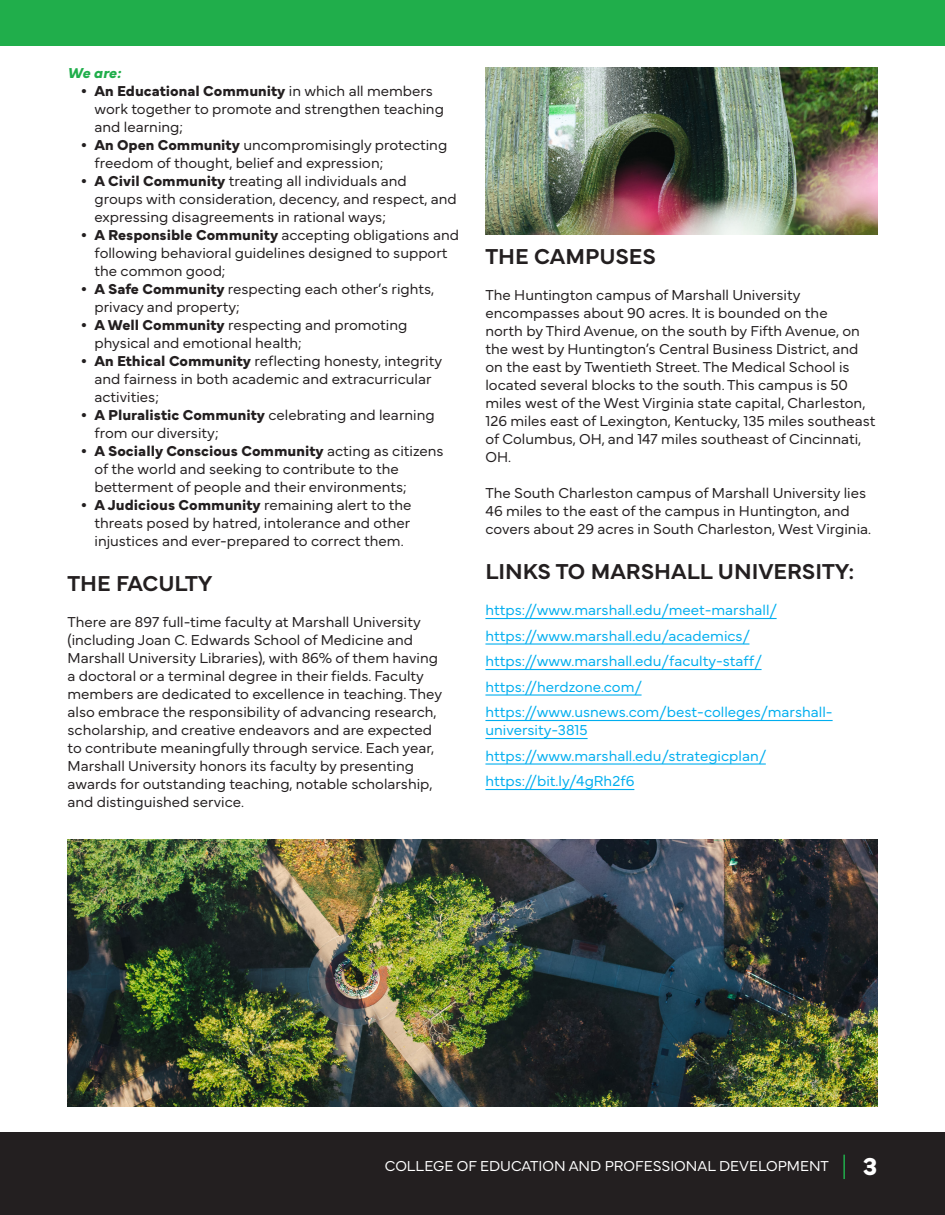
<style>
.page{position:relative;width:945px;height:1215px;background:#fff}
.page>*{position:absolute;margin:0;border:0;box-sizing:border-box;transform-origin:0 0}
.t1{font:700 25.5px "Mundial";color:#fff}
.t2{font:600 22.5px "Mundial";color:#231f20}
.t3{font:300 15px/18px "Mundial";color:#231f20}
.t4{font:300 15px/18px "Mundial";color:#00aeef}
.t5{font:300 15px "Mundial";color:#fff}
.t6{font:italic 700 15px "Mundial";color:#20ae4b}
.s1{font-weight:700}
</style>
<div class="page">
<div style="left:0;top:0;width:945px;height:46px;background:#20ae4b"></div>
<div style="left:0;top:1132px;width:945px;height:83px;background:#231f20"></div>
<hr style="left:843px;top:1155px;width:2px;height:24px;background:#20ae4b">
<hr style="left:485px;top:618px;width:292px;height:1px;background:#00aeef">
<hr style="left:485px;top:643px;width:264px;height:2px;background:#00aeef">
<hr style="left:485px;top:669px;width:277px;height:1px;background:#00aeef">
<hr style="left:485px;top:694px;width:157px;height:2px;background:#00aeef">
<hr style="left:485px;top:720px;width:348px;height:1px;background:#00aeef">
<hr style="left:485px;top:738px;width:103px;height:1px;background:#00aeef">
<hr style="left:485px;top:763px;width:281px;height:2px;background:#00aeef">
<hr style="left:485px;top:789px;width:149px;height:1px;background:#00aeef">
<img style="left:68px;top:840px;width:810px;height:267px">
<img style="left:485px;top:68px;width:393px;height:167px">
<p class="t6" style="left:68px;top:61px;width:55px">We are:</p>
<p class="t3" style="left:94px;top:80px;width:351px;text-indent:-14px"><span class="s1">• An Educational Community</span> in which all members work together to promote and strengthen teaching and learning;</p>
<p class="t3" style="left:94px;top:134px;width:354px;text-indent:-14px"><span class="s1">• An Open Community</span> uncompromisingly protecting freedom of thought, belief and expression;</p>
<p class="t3" style="left:94px;top:170px;width:364px;text-indent:-14px"><span class="s1">• A Civil Community</span> treating all individuals and groups with consideration, decency, and respect, and expressing disagreements in rational ways;</p>
<p class="t3" style="left:94px;top:224px;width:366px;text-indent:-14px"><span class="s1">• A Responsible Community</span> accepting obligations and following behavioral guidelines designed to support the common good;</p>
<p class="t3" style="left:94px;top:278px;width:341px;text-indent:-14px"><span class="s1">• A Safe Community</span> respecting each other’s rights, privacy and property;</p>
<p class="t3" style="left:94px;top:314px;width:315px;text-indent:-14px"><span class="s1">• A Well Community</span> respecting and promoting physical and emotional health;</p>
<p class="t3" style="left:94px;top:350px;width:349px;text-indent:-14px"><span class="s1">• An Ethical Community</span> reflecting honesty, integrity and fairness in both academic and extracurricular activities;</p>
<p class="t3" style="left:94px;top:404px;width:342px;text-indent:-14px"><span class="s1">• A Pluralistic Community</span> celebrating and learning from our diversity;</p>
<p class="t3" style="left:94px;top:440px;width:351px;text-indent:-14px"><span class="s1">• A Socially Conscious Community</span> acting as citizens of the world and seeking to contribute to the betterment of people and their environments;</p>
<p class="t3" style="left:94px;top:494px;width:319px;text-align:justify;text-indent:-14px"><span class="s1">• A Judicious Community</span> remaining alert to the threats posed by hatred, intolerance and other injustices and ever-prepared to correct them.</p>
<p class="t2" style="left:68px;top:566px;width:147px">THE FACULTY</p>
<p class="t3" style="left:68px;top:611px;width:376px">There are 897 full-time faculty at Marshall University (including Joan C. Edwards School of Medicine and Marshall University Libraries), with 86% of them having a doctoral or a terminal degree in their fields. Faculty members are dedicated to excellence in teaching. They also embrace the responsibility of advancing research, scholarship, and creative endeavors and are expected to contribute meaningfully through service. Each year, Marshall University honors its faculty by presenting awards for outstanding teaching, notable scholarship, and distinguished service.</p>
<p class="t2" style="left:485px;top:239px;width:172px">THE CAMPUSES</p>
<p class="t3" style="left:485px;top:285px;width:392px">The Huntington campus of Marshall University encompasses about 90 acres. It is bounded on the<br>north by Third Avenue, on the south by Fifth Avenue, on the west by Huntington’s Central Business District, and on the east by Twentieth Street. The Medical School is located several blocks to the south. This campus is 50 miles west of the West Virginia state capital, Charleston, 126 miles east of Lexington, Kentucky, 135 miles southeast of Columbus, OH, and 147 miles southeast of Cincinnati, OH.</p>
<p class="t3" style="left:485px;top:483px;width:387px">The South Charleston campus of Marshall University lies<br>46 miles to the east of the campus in Huntington, and covers about 29 acres in South Charleston, West Virginia.</p>
<p class="t2" style="left:485px;top:554px;width:371px">LINKS TO MARSHALL UNIVERSITY:</p>
<p class="t4" style="left:485px;top:600px;width:293px">https://www.marshall.edu/meet-marshall/</p>
<p class="t4" style="left:485px;top:625px;width:266px">https://www.marshall.edu/academics/</p>
<p class="t4" style="left:485px;top:651px;width:278px">https://www.marshall.edu/faculty-staff/</p>
<p class="t4" style="left:485px;top:676px;width:158px">https://herdzone.com/</p>
<p class="t4" style="left:485px;top:702px;width:349px">https://www.usnews.com/best-colleges/marshall&shy;university-3815</p>
<p class="t4" style="left:485px;top:745px;width:282px">https://www.marshall.edu/strategicplan/</p>
<p class="t4" style="left:485px;top:771px;width:150px">https://bit.ly/4gRh2f6</p>
<p class="t5" style="left:385px;top:1154px;width:446px">COLLEGE OF EDUCATION AND PROFESSIONAL DEVELOPMENT</p>
<h1 class="t1" style="left:863px;top:1147px;width:16px">3</h1>
</div>
